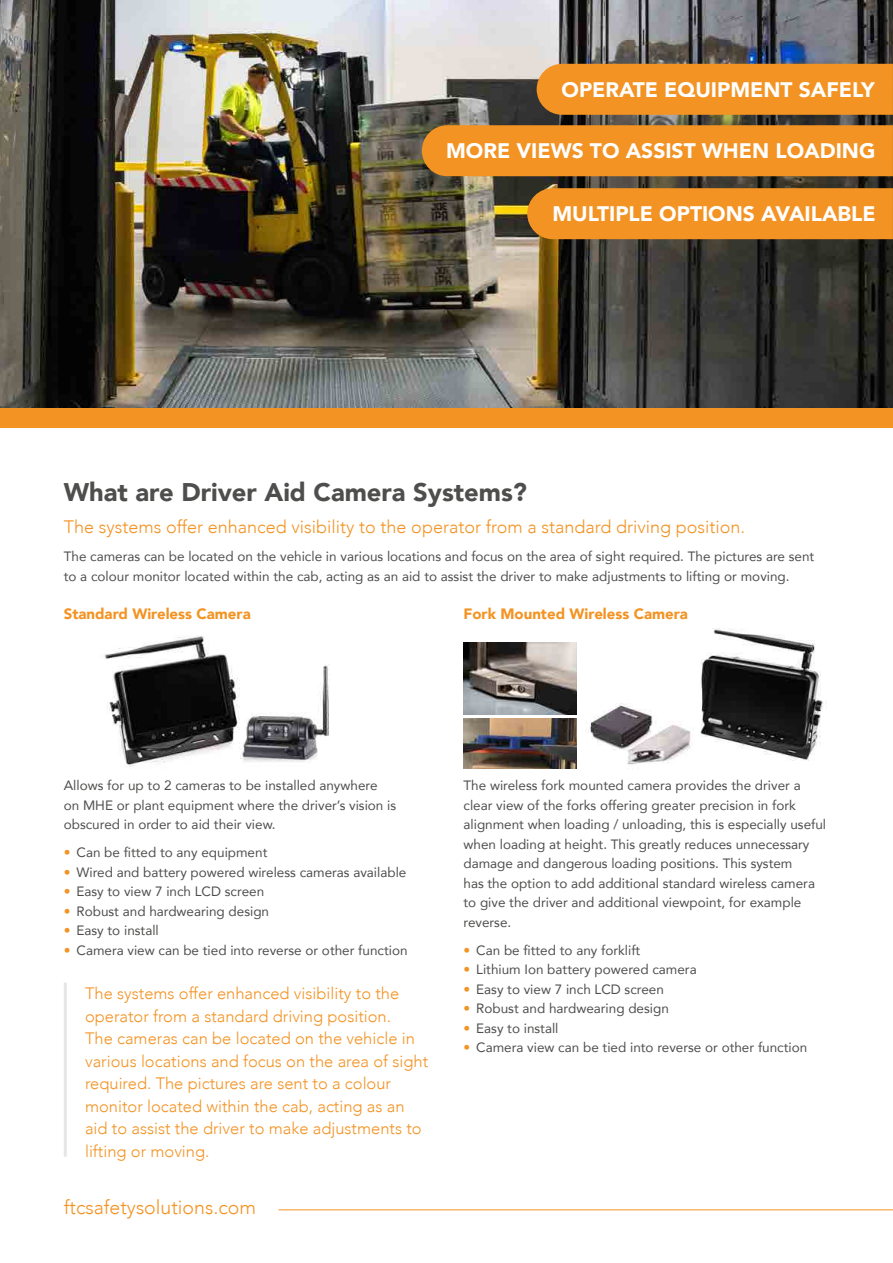
<style>
.page{position:relative;width:893px;height:1263px;background:#fff}
.page>*{position:absolute;margin:0;border:0;box-sizing:border-box;transform-origin:0 0}
.t1{font:900 25.5px "Avenir";color:#4e4e4d}
.t2{font:900 21px "Avenir";color:#fff}
.t3{font:300 19.5px "Avenir";color:#f39323}
.t4{font:300 18px "Avenir";color:#f39323}
.t5{font:300 16.5px/22.5px "Avenir";color:#f39323}
.t6{font:900 15px "Avenir";color:#f39323}
.t7{font:13.5px/19.5px "Avenir";color:#4e4e4d}
.s1{color:#f39323}
</style>
<div class="page">
<hr style="left:279px;top:1209px;width:614px;height:1px;background:#f39323">
<div style="left:0;top:408px;width:893px;height:19px;background:#f39323"></div>
<img style="left:0;top:0;width:893px;height:408px">
<img style="left:102px;top:635px;width:115px;height:132px">
<img style="left:463px;top:642px;width:114px;height:73px">
<img style="left:463px;top:719px;width:114px;height:50px">
<img style="left:217px;top:653px;width:113px;height:109px">
<img style="left:700px;top:628px;width:123px;height:133px">
<img style="left:588px;top:703px;width:103px;height:62px">
<hr style="left:64px;top:982px;width:3px;height:175px;background:#e7e6e7">
<div style="left:537px;top:64px;width:356px;height:51px;background:#f39323"></div>
<div style="left:422px;top:125px;width:471px;height:51px;background:#f39323"></div>
<div style="left:527px;top:188px;width:366px;height:51px;background:#f39323"></div>
<h2 class="t2" style="left:562px;top:71px;width:315px">OPERATE EQUIPMENT SAFELY</h2>
<h2 class="t2" style="left:446px;top:133px;width:431px">MORE VIEWS TO ASSIST WHEN LOADING</h2>
<h2 class="t2" style="left:552px;top:196px;width:325px">MULTIPLE OPTIONS AVAILABLE</h2>
<h1 class="t1" style="left:64px;top:470px;width:465px">What are Driver Aid Camera Systems?</h1>
<h3 class="t4" style="left:64px;top:516px;width:683px">The systems offer enhanced visibility to the operator from a standard driving position.</h3>
<p class="t7" style="left:64px;top:546px;width:752px">The cameras can be located on the vehicle in various locations and focus on the area of sight required. The pictures are sent to a colour monitor located within the cab, acting as an aid to assist the driver to make adjustments to lifting or moving.</p>
<p class="t6" style="left:64px;top:600px;width:188px">Standard Wireless Camera</p>
<p class="t6" style="left:463px;top:600px;width:226px">Fork Mounted Wireless Camera</p>
<p class="t7" style="left:64px;top:775px;width:334px">Allows for up to 2 cameras to be installed anywhere on MHE or plant equipment where the driver’s vision is obscured in order to aid their view.</p>
<p class="t7" style="left:64px;top:842px;width:205px"><span class="s1">•</span> Can be fitted to any equipment</p>
<p class="t7" style="left:64px;top:862px;width:344px"><span class="s1">•</span> Wired and battery powered wireless cameras available</p>
<p class="t7" style="left:64px;top:881px;width:202px"><span class="s1">•</span> Easy to view 7 inch LCD screen</p>
<p class="t7" style="left:64px;top:901px;width:207px"><span class="s1">•</span> Robust and hardwearing design</p>
<p class="t7" style="left:64px;top:920px;width:97px"><span class="s1">•</span> Easy to install</p>
<p class="t7" style="left:64px;top:940px;width:345px"><span class="s1">•</span> Camera view can be tied into reverse or other function</p>
<p class="t5" style="left:85px;top:982px;width:345px">The systems offer enhanced visibility to the operator from a standard driving position.<br>The cameras can be located on the vehicle in various locations and focus on the area of sight required. The pictures are sent to a colour monitor located within the cab, acting as an aid to assist the driver to make adjustments to lifting or moving.</p>
<h3 class="t3" style="left:64px;top:1196px;width:194px">ftcsafetysolutions.com</h3>
<p class="t7" style="left:463px;top:776px;width:364px">The wireless fork mounted camera provides the driver a clear view of the forks offering greater precision in fork alignment when loading / unloading, this is especially useful when loading at height. This greatly reduces unnecessary damage and dangerous loading positions. This system<br>has the option to add additional standard wireless camera to give the driver and additional viewpoint, for example reverse.</p>
<p class="t7" style="left:463px;top:940px;width:178px"><span class="s1">•</span> Can be fitted to any forklift</p>
<p class="t7" style="left:463px;top:959px;width:235px"><span class="s1">•</span> Lithium Ion battery powered camera</p>
<p class="t7" style="left:463px;top:979px;width:202px"><span class="s1">•</span> Easy to view 7 inch LCD screen</p>
<p class="t7" style="left:463px;top:998px;width:207px"><span class="s1">•</span> Robust and hardwearing design</p>
<p class="t7" style="left:463px;top:1018px;width:97px"><span class="s1">•</span> Easy to install</p>
<p class="t7" style="left:463px;top:1037px;width:345px"><span class="s1">•</span> Camera view can be tied into reverse or other function</p>
</div>
